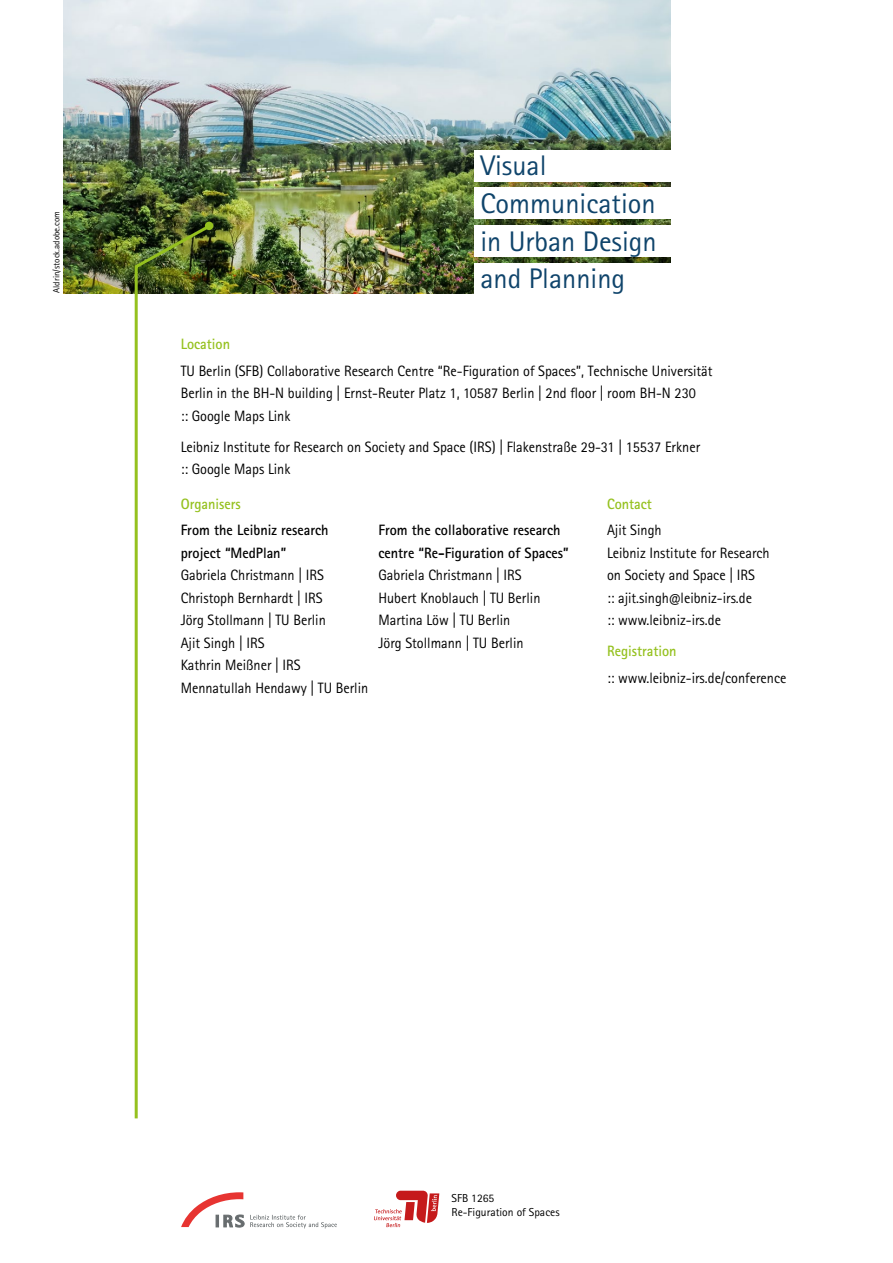
<style>
.page{position:relative;width:893px;height:1263px;background:#fff}
.page>*{position:absolute;margin:0;border:0;box-sizing:border-box;transform-origin:0 0}
.t1{font:28.35px/37.7px "Rotis Sans Serif Pro";color:#0f446b}
.t2{font:15px/22.5px "Rotis Sans Serif Pro";color:#000;scale:.95 1}
.t3{font:700 15px/22.5px "Rotis Sans Serif Pro";color:#000;scale:.95 1}
.t4{font:700 15px "Rotis Sans Serif Pro";color:#95c11f;scale:.95 1}
.t5{font:11.55px/14px "Rotis Sans Serif Pro";color:#000}
.t6{font:9px "Rotis Sans Serif Pro";color:#000}
</style>
<div class="page">
<svg style="left:250px;top:1215px;width:87px;height:13px"></svg>
<svg style="left:181px;top:1192px;width:63px;height:36px"></svg>
<svg style="left:374px;top:1191px;width:65px;height:36px"></svg>
<img style="left:64px;top:0;width:606px;height:293px">
<div style="left:474px;top:187px;width:212px;height:32px;background:#fff"></div>
<div style="left:474px;top:225px;width:221px;height:32px;background:#fff"></div>
<div style="left:474px;top:150px;width:212px;height:31px;background:#fff"></div>
<div style="left:474px;top:263px;width:212px;height:31px;background:#fff"></div>
<svg style="left:133px;top:220px;width:84px;height:899px"></svg>
<p class="t6" style="left:51px;top:293px;width:83px;rotate:-90deg">Aldrin/stock.adobe.com</p>
<h1 class="t1" style="left:480px;top:147px;width:68px">Visual</h1>
<h1 class="t1" style="left:480px;top:185px;width:178px">Communication in Urban Design</h1>
<h1 class="t1" style="left:480px;top:260px;width:146px">and Planning</h1>
<p class="t4" style="left:181px;top:334px;width:53px">Location</p>
<p class="t2" style="left:181px;top:360px;width:561px">TU Berlin (SFB) Collaborative Research Centre “Re-Figuration of Spaces”, Technische Universität<br>Berlin in the BH-N building | Ernst-Reuter Platz 1, 10587 Berlin | 2nd floor | room BH-N 230<br>:: Google Maps Link</p>
<p class="t2" style="left:181px;top:436px;width:548px">Leibniz Institute for Research on Society and Space (IRS) | Flakenstraße 29-31 | 15537 Erkner :: Google Maps Link</p>
<p class="t4" style="left:181px;top:494px;width:65px">Organisers</p>
<p class="t3" style="left:181px;top:519px;width:157px">From the Leibniz research project “MedPlan”</p>
<p class="t2" style="left:181px;top:564px;width:199px">Gabriela Christmann | IRS<br>Christoph Bernhardt | IRS<br>Jörg Stollmann | TU Berlin<br>Ajit Singh | IRS<br>Kathrin Meißner | IRS<br>Mennatullah Hendawy | TU Berlin</p>
<p class="t3" style="left:378px;top:519px;width:202px">From the collaborative research centre “Re-Figuration of Spaces”</p>
<p class="t2" style="left:378px;top:564px;width:172px">Gabriela Christmann | IRS<br>Hubert Knoblauch | TU Berlin<br>Martina Löw | TU Berlin<br>Jörg Stollmann | TU Berlin</p>
<p class="t4" style="left:607px;top:494px;width:49px">Contact</p>
<p class="t2" style="left:607px;top:519px;width:173px">Ajit Singh<br>Leibniz Institute for Research on Society and Space | IRS<br>:: ajit.singh@leibniz-irs.de<br>:: www.leibniz-irs.de</p>
<p class="t4" style="left:607px;top:642px;width:75px">Registration</p>
<p class="t2" style="left:607px;top:667px;width:190px">:: www.leibniz-irs.de/conference</p>
<p class="t5" style="left:452px;top:1191px;width:110px">SFB 1265<br>Re-Figuration of Spaces</p>
</div>
